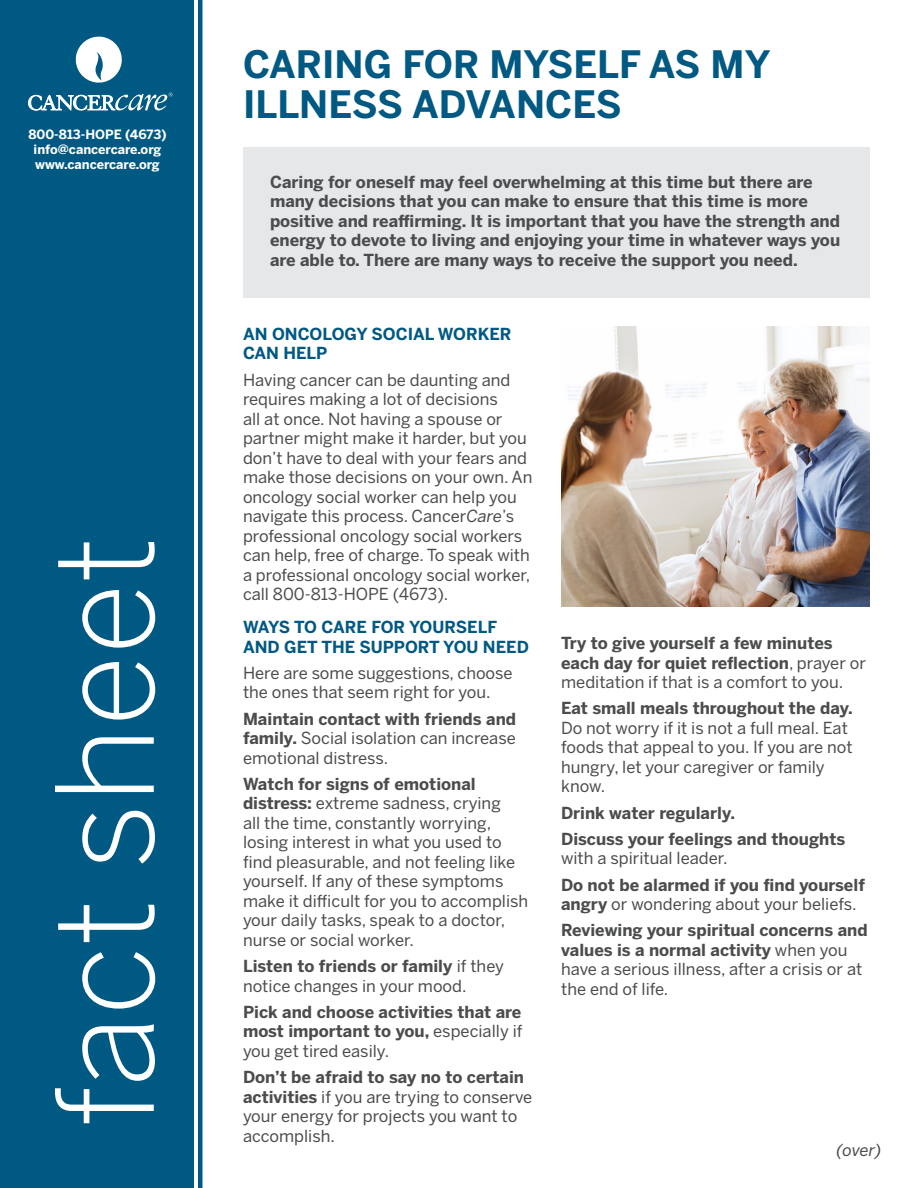
<style>
.page{position:relative;width:918px;height:1188px;background:#fff}
.page>*{position:absolute;margin:0;border:0;box-sizing:border-box;transform-origin:0 0}
.t1{font:300 133.5px "Benton Sans";color:#fff}
.t2{font:700 37.5px/40.5px "Benton Sans";color:#005983}
.Leadder{font:16.5px/19.5px "Benton Sans";color:#4b4c4d}
.Leadder-2{font:700 16.5px/19.5px "Benton Sans";color:#4b4c4d}
.Main_Intro{font:700 16.5px/19.5px "Benton Sans";color:#4b4c4d}
.Leadder-3{font:700 16.5px/19.5px "Benton Sans";color:#005983}
.Leadder-4{font:italic 16.5px "Benton Sans";color:#4b4c4d}
.t3{font:700 12.75px "Benton Sans";color:#fff}
.s1{font-style:italic}
.s2{font-weight:700}
.s3{font-weight:400}
</style>
<div class="page">
<div style="left:0;top:0;width:193px;height:1188px;background:#005983"></div>
<hr style="left:198px;top:0;width:4px;height:1188px;background:#005983">
<svg style="left:75px;top:36px;width:47px;height:47px"></svg>
<svg style="left:28px;top:93px;width:144px;height:17px"></svg>
<img style="left:561px;top:327px;width:308px;height:280px">
<div style="left:243px;top:148px;width:626px;height:150px;background:#e6e7e9"></div>
<p class="t3" style="left:28px;top:127px;width:140px">800-813-HOPE (4673)</p>
<p class="t3" style="left:34px;top:142px;width:129px">info@cancercare.org</p>
<p class="t3" style="left:35px;top:157px;width:126px">www.cancercare.org</p>
<p class="t1" style="left:27px;top:1127px;width:592px;rotate:-90deg">fact sheet</p>
<p class="t2" style="left:243px;top:43px;width:529px">CARING FOR MYSELF AS MY<br>ILLNESS ADVANCES</p>
<p class="Main_Intro" style="left:270px;top:172px;width:572px">Caring for oneself may feel overwhelming at this time but there are many decisions that you can make to ensure that this time is more positive and reaffirming. It is important that you have the strength and energy to devote to living and enjoying your time in whatever ways you are able to. There are many ways to receive the support you need.</p>
<p class="Leadder-3" style="left:243px;top:324px;width:270px">AN ONCOLOGY SOCIAL WORKER<br>CAN HELP</p>
<p class="Leadder" style="left:243px;top:370px;width:291px">Having cancer can be daunting and requires making a lot of decisions<br>all at once. Not having a spouse or partner might make it harder, but you don’t have to deal with your fears and make those decisions on your own. An oncology social worker can help you navigate this process. Cancer<span class="s1">Care</span>’s professional oncology social workers can help, free of charge. To speak with a professional oncology social worker, call 800-813-HOPE (4673).</p>
<p class="Leadder-3" style="left:243px;top:617px;width:287px">WAYS TO CARE FOR YOURSELF<br>AND GET THE SUPPORT YOU NEED</p>
<p class="Leadder" style="left:243px;top:663px;width:271px">Here are some suggestions, choose the ones that seem right for you.</p>
<p class="Leadder" style="left:243px;top:709px;width:275px;text-align:justify"><span class="s2">Maintain contact with friends and family.</span> Social isolation can increase emotional distress.</p>
<p class="Leadder" style="left:243px;top:774px;width:287px"><span class="s2">Watch for signs of emotional distress:</span> extreme sadness, crying<br>all the time, constantly worrying, losing interest in what you used to find pleasurable, and not feeling like yourself. If any of these symptoms make it difficult for you to accomplish your daily tasks, speak to a doctor, nurse or social worker.</p>
<p class="Leadder" style="left:243px;top:956px;width:263px"><span class="s2">Listen to friends or family</span> if they notice changes in your mood.</p>
<p class="Leadder-2" style="left:243px;top:1002px;width:281px;text-align:justify">Pick and choose activities that are most important to you, <span class="s3">especially if you get tired easily.</span></p>
<p class="Leadder" style="left:243px;top:1067px;width:291px"><span class="s2">Don’t be afraid to say no to certain activities</span> if you are trying to conserve your energy for projects you want to accomplish.</p>
<p class="Leadder-2" style="left:561px;top:633px;width:306px">Try to give yourself a few minutes each day for quiet reflection<span class="s3">, prayer or meditation if that is a comfort to you.</span></p>
<p class="Leadder" style="left:561px;top:698px;width:293px"><span class="s2">Eat small meals throughout the day.<br></span>Do not worry if it is not a full meal. Eat foods that appeal to you. If you are not hungry, let your caregiver or family know.</p>
<p class="Leadder-2" style="left:561px;top:803px;width:175px">Drink water regularly.</p>
<p class="Leadder-2" style="left:561px;top:829px;width:286px">Discuss your feelings and thoughts <span class="s3">with a spiritual leader.</span></p>
<p class="Leadder-2" style="left:561px;top:875px;width:305px">Do not be alarmed if you find yourself angry <span class="s3">or wondering about your beliefs.</span></p>
<p class="Leadder-2" style="left:561px;top:920px;width:308px">Reviewing your spiritual concerns and values is a normal activity <span class="s3">when you have a serious illness, after a crisis or at the end of life.</span></p>
<p class="Leadder-4" style="left:836px;top:1140px;width:47px">(over)</p>
</div>
